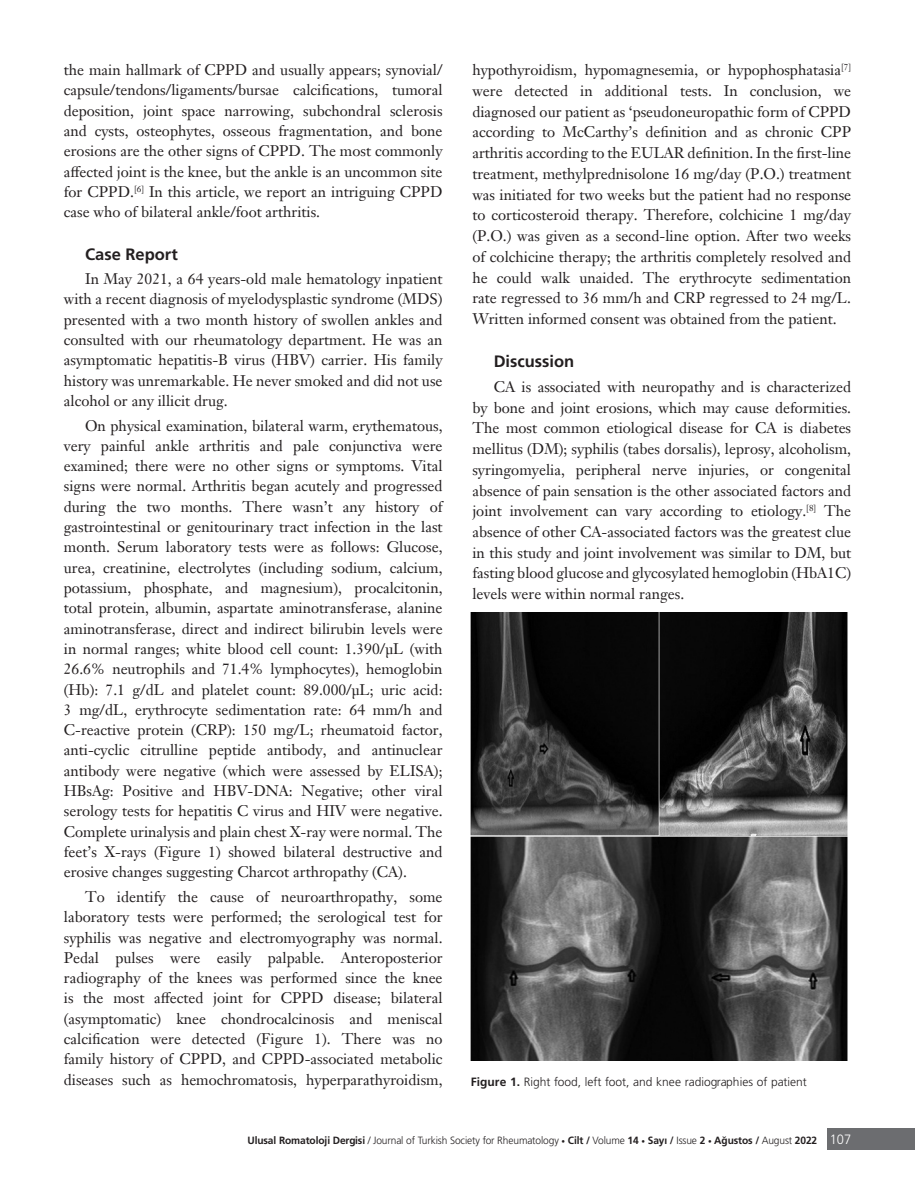
<style>
.page{position:relative;width:915px;height:1191px;background:#fff}
.page>*{position:absolute;margin:0;border:0;box-sizing:border-box;transform-origin:0 0}
.ARA_BASLIK{font:16.5px "Frutiger Bold Tr";color:#231f20}
.YAZI{font:15px/20.2px "Janson Text W04 55 Roman";color:#231f20;text-align:justify}
.RESİM_ALTI{font:12px "Frutiger Light Nr Tr";color:#231f20}
.t1{font:10.5px "Frutiger Light Nr Tr";letter-spacing:-.01em;color:#231f20}
.s1{font-family:"Frutiger Bold Tr"}
.s2{font-size:7.5px}
.s3{font-size:13.5px;color:#fff}
</style>
<div class="page">
<div style="left:826px;top:1128px;width:88px;height:21px;background:#6c6d70"></div>
<img style="left:471px;top:612px;width:377px;height:448px">
<p class="YAZI" style="left:64px;top:60px;width:380px">the main hallmark of CPPD and usually appears; synovial/ capsule/tendons/ligaments/bursae calcifications, tumoral deposition, joint space narrowing, subchondral sclerosis and cysts, osteophytes, osseous fragmentation, and bone erosions are the other signs of CPPD. The most commonly affected joint is the knee, but the ankle is an uncommon site for CPPD.<sup>[6]</sup> In this article, we report an intriguing CPPD case who of bilateral ankle/foot arthritis.</p>
<p class="ARA_BASLIK" style="left:85px;top:244px;width:94px">Case Report</p>
<p class="YAZI" style="left:64px;top:269px;width:380px;text-indent:21px">In May 2021, a 64 years-old male hematology inpatient with a recent diagnosis of myelodysplastic syndrome (MDS) presented with a two month history of swollen ankles and consulted with our rheumatology department. He was an asymptomatic hepatitis-B virus (HBV) carrier. His family history was unremarkable. He never smoked and did not use alcohol or any illicit drug.</p>
<p class="YAZI" style="left:64px;top:415px;width:380px;text-indent:21px">On physical examination, bilateral warm, erythematous, very painful ankle arthritis and pale conjunctiva were examined; there were no other signs or symptoms. Vital signs were normal. Arthritis began acutely and progressed during the two months. There wasn’t any history of gastrointestinal or genitourinary tract infection in the last month. Serum laboratory tests were as follows: Glucose, urea, creatinine, electrolytes (including sodium, calcium, potassium, phosphate, and magnesium), procalcitonin, total protein, albumin, aspartate aminotransferase, alanine aminotransferase, direct and indirect bilirubin levels were in normal ranges; white blood cell count: 1.390/µL (with 26.6% neutrophils and 71.4% lymphocytes), hemoglobin (Hb): 7.1 g/dL and platelet count: 89.000/µL; uric acid:<br>3 mg/dL, erythrocyte sedimentation rate: 64 mm/h and C-reactive protein (CRP): 150 mg/L; rheumatoid factor, anti-cyclic citrulline peptide antibody, and antinuclear antibody were negative (which were assessed by ELISA); HBsAg: Positive and HBV-DNA: Negative; other viral serology tests for hepatitis C virus and HIV were negative.<br>Complete urinalysis and plain chest X-ray were normal. The feet’s X-rays (Figure 1) showed bilateral destructive and erosive changes suggesting Charcot arthropathy (CA).</p>
<p class="YAZI" style="left:64px;top:886px;width:380px;text-indent:21px">To identify the cause of neuroarthropathy, some laboratory tests were performed; the serological test for syphilis was negative and electromyography was normal.<br>Pedal pulses were easily palpable. Anteroposterior radiography of the knees was performed since the knee is the most affected joint for CPPD disease; bilateral (asymptomatic) knee chondrocalcinosis and meniscal calcification were detected (Figure 1). There was no family history of CPPD, and CPPD-associated metabolic diseases such as hemochromatosis, hyperparathyroidism,</p>
<p class="YAZI" style="left:472px;top:60px;width:380px;line-height:20.7px">hypothyroidism, hypomagnesemia, or hypophosphatasia<sup>[7] </sup>were detected in additional tests. In conclusion, we diagnosed our patient as ‘pseudoneuropathic form of CPPD according to McCarthy’s definition and as chronic CPP arthritis according to the EULAR definition. In the first-line treatment, methylprednisolone 16 mg/day (P.O.) treatment was initiated for two weeks but the patient had no response to corticosteroid therapy. Therefore, colchicine 1 mg/day (P.O.) was given as a second-line option. After two weeks of colchicine therapy; the arthritis completely resolved and he could walk unaided. The erythrocyte sedimentation rate regressed to 36 mm/h and CRP regressed to 24 mg/L.<br>Written informed consent was obtained from the patient.</p>
<p class="ARA_BASLIK" style="left:493px;top:351px;width:82px">Discussion</p>
<p class="YAZI" style="left:472px;top:376px;width:380px;line-height:20.7px;text-indent:21px">CA is associated with neuropathy and is characterized by bone and joint erosions, which may cause deformities.<br>The most common etiological disease for CA is diabetes mellitus (DM); syphilis (tabes dorsalis), leprosy, alcoholism, syringomyelia, peripheral nerve injuries, or congenital absence of pain sensation is the other associated factors and joint involvement can vary according to etiology.<sup>[8]</sup> The absence of other CA-associated factors was the greatest clue in this study and joint involvement was similar to DM, but fasting blood glucose and glycosylated hemoglobin (HbA1C) levels were within normal ranges.</p>
<p class="RESİM_ALTI" style="left:471px;top:1075px;width:337px"><span class="s1">Figure 1.</span> Right food, left foot, and knee radiographies of patient</p>
<p class="t1" style="left:247px;top:1134px;width:605px"><span class="s1">Ulusal Romatoloji Dergisi</span> / Journal of Turkish Society for Rheumatology <span class="s2">•</span> <span class="s1">Cilt /</span> Volume <span class="s1">14</span> <span class="s2">•</span> <span class="s1">Sayı /</span> Issue <span class="s1">2</span> <span class="s2">•</span> <span class="s1">Ağustos /</span> August <span class="s1">2022</span> <span class="s3">107</span></p>
</div>
